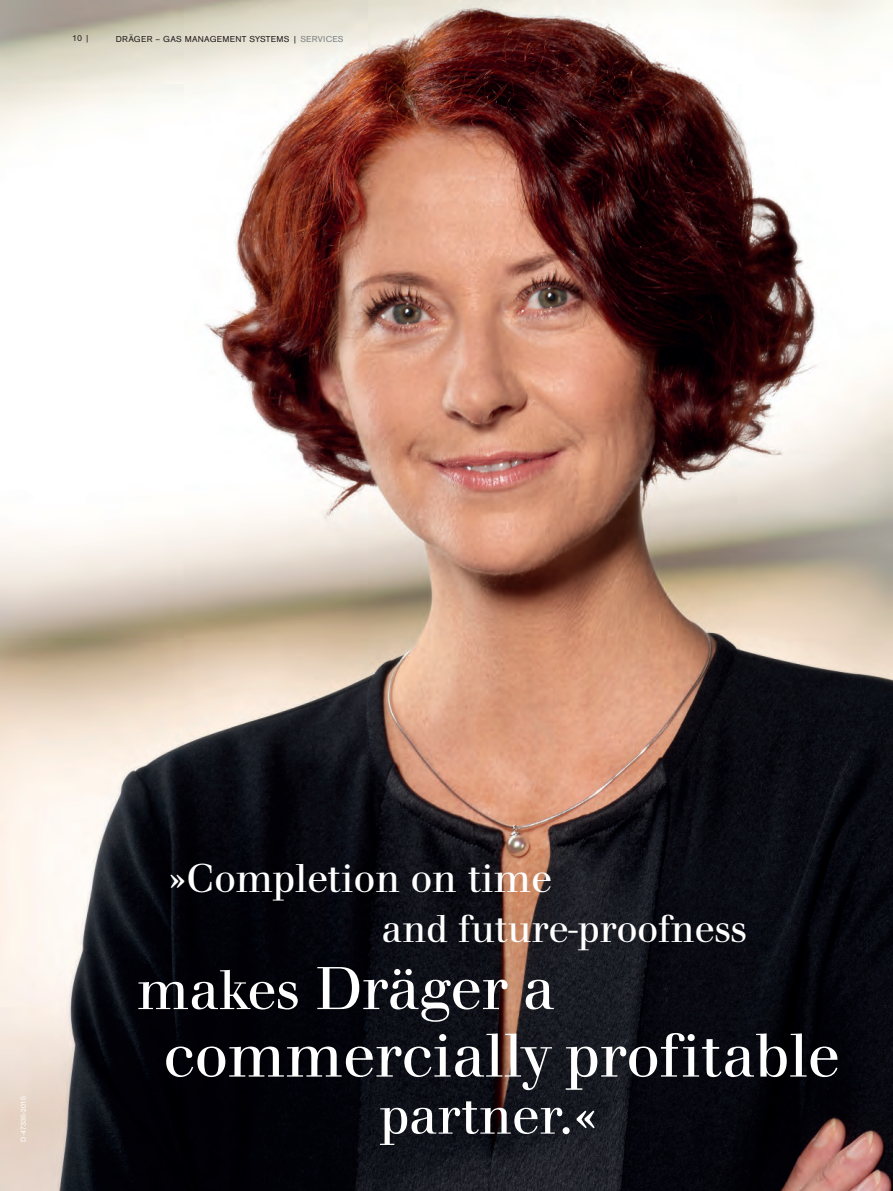
<style>
.page{position:relative;width:893px;height:1191px;background:#fff}
.page>*{position:absolute;margin:0;border:0;box-sizing:border-box;transform-origin:0 0}
.t1{font:64.5px "Draeger Walbaum";color:#fff}
.t2{font:63px "Draeger Walbaum";color:#fff}
.t3{font:55.5px "Draeger Walbaum";color:#fff}
.t4{font:42px "Draeger Walbaum";color:#fff}
.t5{font:40.5px "Draeger Walbaum";color:#fff}
.t6{font:9px "Draeger San";letter-spacing:.025em;color:#231f20}
.t7{font:9px "Draeger San Tab";color:#231f20}
.t8{font:7.5px "Draeger San";letter-spacing:.025em;color:#fff}
.s1{color:#808285}
.s2{font-size:58.5px}
</style>
<div class="page">
<img style="left:0;top:0;width:893px;height:1191px">
<p class="t7" style="left:72px;top:32px;width:19px">10 |</p>
<p class="t6" style="left:116px;top:33px;width:229px">DRÄGER – GAS MANAGEMENT SYSTEMS | <span class="s1">SERVICES</span></p>
<p class="t8" style="left:19px;top:1142px;width:47px;rotate:-90deg">D-47335-2015</p>
<h3 class="t4" style="left:169px;top:853px;width:385px">»Completion on time</h3>
<h3 class="t5" style="left:382px;top:904px;width:366px">and future-proofness</h3>
<h2 class="t2" style="left:137px;top:950px;width:419px"><span class="s2">makes</span> Dräger a</h2>
<h1 class="t1" style="left:164px;top:1016px;width:678px">commercially profitable</h1>
<h3 class="t3" style="left:379px;top:1082px;width:220px">partner.«</h3>
</div>
